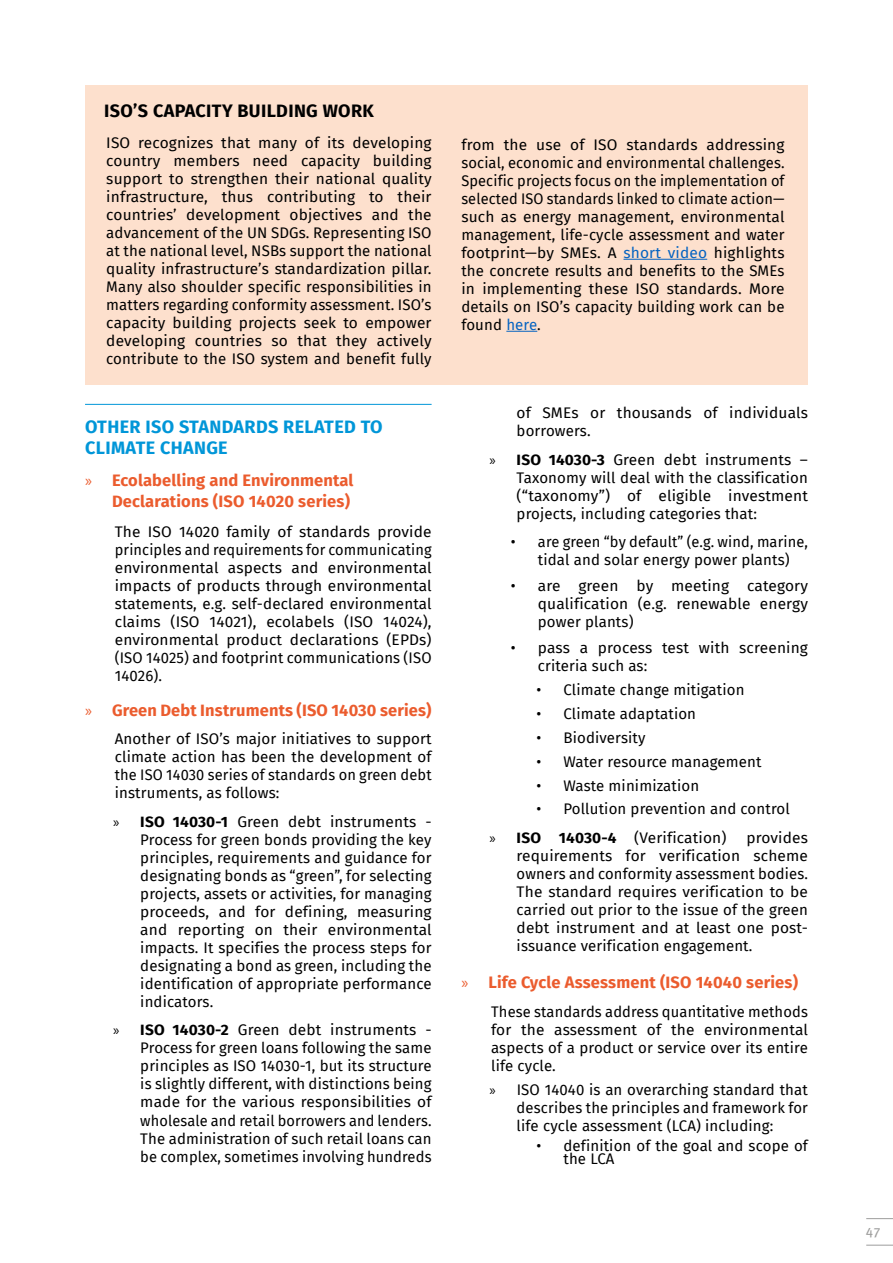
<style>
.page{position:relative;width:893px;height:1263px;background:#fff}
.page>*{position:absolute;margin:0;border:0;box-sizing:border-box;transform-origin:0 0}
.t1{font:700 18px/21px "Fira Sans";letter-spacing:.02em;color:#0096d8}
.t2{font:700 18px "Fira Sans";letter-spacing:.02em;color:#000}
.t3{font:700 16.5px/21px "Fira Sans";letter-spacing:.01em;color:#eb5c2e;text-align:right}
.t4{font:15px/18px "Fira Sans";letter-spacing:.01em;color:#000;text-align:justify}
.t5{font:13.5px "Meta Pro";color:#9d9d9c}
.s1{color:#0563c1}
.s2{font-family:"Myriad Pro"}
.s3{font-weight:700}
.s4{font-family:"Myriad Pro";font-weight:400}
</style>
<div class="page">
<svg style="left:866px;top:1245px;width:27px;height:1px"></svg>
<svg style="left:866px;top:1218px;width:27px;height:1px"></svg>
<div style="left:85px;top:85px;width:723px;height:300px;background:#fde0cd"></div>
<hr style="left:623px;top:259px;width:84px;height:1px;background:#0563c1">
<hr style="left:506px;top:331px;width:31px;height:1px;background:#0563c1">
<hr style="left:85px;top:404px;width:347px;height:1px;background:#0096d8">
<p class="t2" style="left:104px;top:95px;width:271px">ISO’S CAPACITY BUILDING WORK</p>
<p class="t4" style="left:106px;top:133px;width:327px">ISO recognizes that many of its developing country members need capacity building support to strengthen their national quality infrastructure, thus contributing to their countries’ development objectives and the advancement of the UN SDGs. Representing ISO at the national level, NSBs support the national quality infrastructure’s standardization pillar.<br>Many also shoulder specific responsibilities in matters regarding conformity assessment. ISO’s capacity building projects seek to empower developing countries so that they actively contribute to the ISO system and benefit fully</p>
<p class="t4" style="left:461px;top:135px;width:325px">from the use of ISO standards addressing social, economic and environmental challenges.<br>Specific projects focus on the implementation of selected ISO standards linked to climate action— such as energy management, environmental management, life-cycle assessment and water footprint—by SMEs. A <span class="s1">short video</span> highlights the concrete results and benefits to the SMEs in implementing these ISO standards. More details on ISO’s capacity building work can be found <span class="s1">here</span>.</p>
<p class="t4" style="left:517px;top:403px;width:293px">of SMEs or thousands of individuals borrowers.</p>
<p class="t4" style="left:517px;top:450px;width:293px;text-indent:-27px"><span class="s2">»</span> <span class="s3">ISO 14030-3</span> Green debt instruments – Taxonomy will deal with the classification (“taxonomy”) of eligible investment projects, including categories that:</p>
<p class="t4" style="left:511px;top:533px;width:299px;text-align:center">• are green “by default” (e.g. wind, marine, tidal and solar energy power plants)</p>
<p class="t4" style="left:538px;top:576px;width:272px;text-indent:-27px">• are green by meeting category qualification (e.g. renewable energy power plants)</p>
<p class="t4" style="left:538px;top:638px;width:272px;text-indent:-27px">• pass a process test with screening criteria such as:</p>
<p class="t4" style="left:536px;top:680px;width:210px">• Climate change mitigation</p>
<p class="t4" style="left:536px;top:704px;width:161px">• Climate adaptation</p>
<p class="t4" style="left:536px;top:728px;width:110px">• Biodiversity</p>
<p class="t4" style="left:536px;top:752px;width:226px">• Water resource management</p>
<p class="t4" style="left:536px;top:777px;width:164px">• Waste minimization</p>
<p class="t4" style="left:490px;top:794px;width:302px;line-height:28.7px;text-indent:47px">• Pollution prevention and control <span class="s2">»</span> <span class="s3">ISO 14030-4</span> (Verification)</p>
<p class="t1" style="left:85px;top:414px;width:299px">OTHER ISO STANDARDS RELATED TO<br>CLIMATE CHANGE</p>
<p class="t3" style="left:85px;top:468px;width:270px"><span class="s4">»</span> Ecolabelling and Environmental<br>Declarations (ISO 14020 series)</p>
<p class="t4" style="left:115px;top:522px;width:318px">The ISO 14020 family of standards provide principles and requirements for communicating environmental aspects and environmental impacts of products through environmental statements, e.g. self-declared environmental claims (ISO 14021), ecolabels (ISO 14024), environmental product declarations (EPDs) (ISO 14025) and footprint communications (ISO 14026).</p>
<p class="t3" style="left:85px;top:698px;width:348px"><span class="s4">»</span> Green Debt Instruments (ISO 14030 series)</p>
<p class="t4" style="left:115px;top:729px;width:318px">Another of ISO’s major initiatives to support climate action has been the development of the ISO 14030 series of standards on green debt instruments, as follows:</p>
<p class="t4" style="left:140px;top:812px;width:293px;text-indent:-27px"><span class="s2">»</span> <span class="s3">ISO 14030-1</span> Green debt instruments - Process for green bonds providing the key principles, requirements and guidance for designating bonds as “green”, for selecting projects, assets or activities, for managing proceeds, and for defining, measuring and reporting on their environmental impacts. It specifies the process steps for designating a bond as green, including the identification of appropriate performance indicators.</p>
<p class="t4" style="left:140px;top:1021px;width:293px;text-indent:-27px"><span class="s2">»</span> <span class="s3">ISO 14030-2</span> Green debt instruments - Process for green loans following the same principles as ISO 14030-1, but its structure is slightly different, with distinctions being made for the various responsibilities of wholesale and retail borrowers and lenders.<br>The administration of such retail loans can be complex, sometimes involving hundreds</p>
<p class="t4" style="left:517px;top:828px;width:293px;text-indent:230px">provides requirements for verification scheme owners and conformity assessment bodies.<br>The standard requires verification to be carried out prior to the issue of the green debt instrument and at least one post&shy;issuance verification engagement.</p>
<p class="t3" style="left:461px;top:971px;width:338px"><span class="s4">»</span> Life Cycle Assessment (ISO 14040 series)</p>
<p class="t4" style="left:491px;top:1002px;width:318px">These standards address quantitative methods for the assessment of the environmental aspects of a product or service over its entire life cycle.</p>
<p class="t4" style="left:517px;top:1080px;width:293px;text-indent:-27px"><span class="s2">»</span> ISO 14040 is an overarching standard that describes the principles and framework for life cycle assessment (LCA) including:</p>
<p class="t4" style="left:563px;top:1138px;width:246px;line-height:13.5px;text-indent:-27px">• definition of the goal and scope of the LCA</p>
<p class="t5" style="left:866px;top:1220px;width:16px">47</p>
</div>
